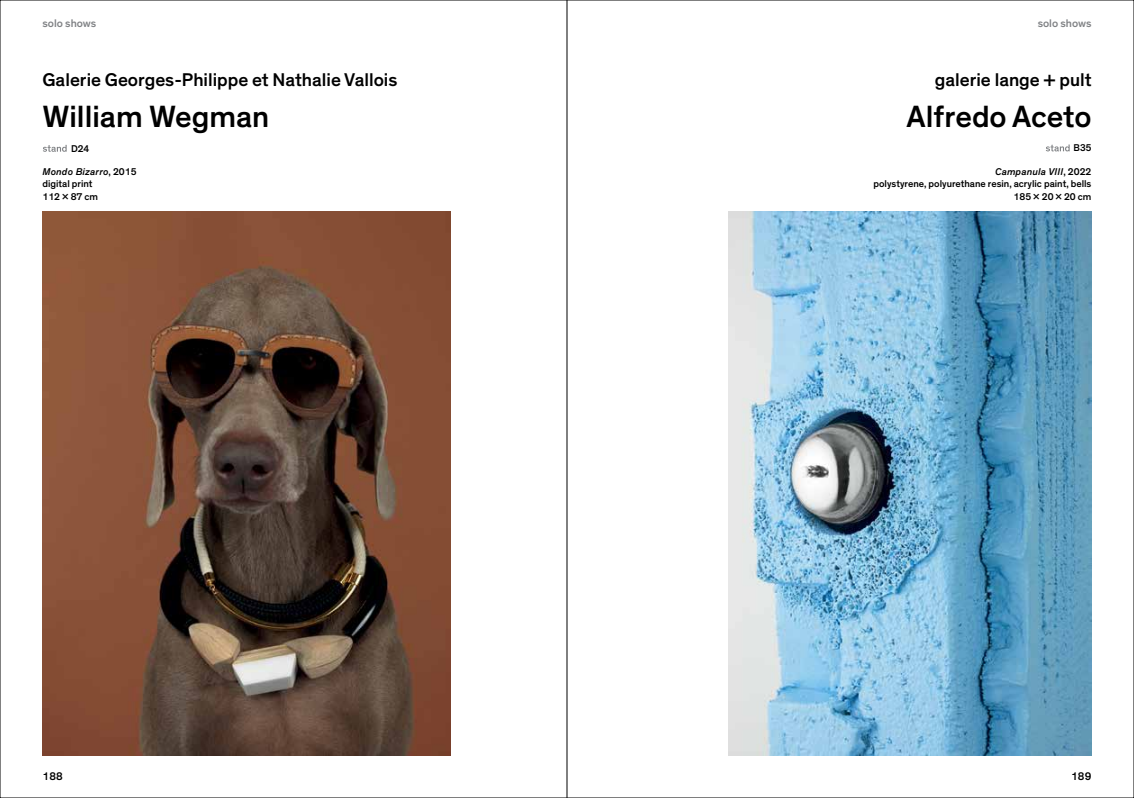
<style>
.page{position:relative;width:1134px;height:798px;background:#fff}
.page>*{position:absolute;margin:0;border:0;box-sizing:border-box;transform-origin:0 0}
.t1{font:500 31.25px "Theinhardt";color:#000}
.t2{font:500 18.75px "Theinhardt";color:#000}
.t3{font:500 11.25px "Theinhardt";color:#808285}
.t4{font:500 11.25px "Theinhardt";color:#000}
.t5{font:500 10px/12.5px "Theinhardt";color:#000;text-align:right}
.s1{font-style:italic}
</style>
<div class="page">
<img style="left:729px;top:211px;width:362px;height:544px">
<img style="left:43px;top:211px;width:407px;height:544px">
<svg style="left:1046px;top:144px;width:24px;height:7px"></svg>
<svg style="left:43px;top:145px;width:24px;height:7px"></svg>
<hr style="left:567px;top:0;width:1px;height:797px;background:#000">
<p class="t3" style="left:43px;top:16px;width:55px">solo shows</p>
<p class="t3" style="left:1038px;top:16px;width:55px">solo shows</p>
<h2 class="t2" style="left:43px;top:68px;width:356px">Galerie Georges-Philippe et Nathalie Vallois</h2>
<h1 class="t1" style="left:43px;top:98px;width:228px">William Wegman</h1>
<p class="t5" style="left:43px;top:165px;width:96px;text-align:left"><span class="s1">Mondo Bizarro</span>, 2015 digital print<br>112 x 87 cm</p>
<h2 class="t2" style="left:935px;top:68px;width:158px">galerie lange + pult</h2>
<h1 class="t1" style="left:906px;top:98px;width:187px">Alfredo Aceto</h1>
<p class="t5" style="left:71px;top:142px;width:20px">D24</p>
<p class="t5" style="left:1074px;top:142px;width:19px">B35</p>
<p class="t5" style="left:873px;top:165px;width:219px"><span class="s1">Campanula VIII</span>, 2022<br>polystyrene, polyurethane resin, acrylic paint, bells<br>185 x 20 x 20 cm</p>
<p class="t4" style="left:43px;top:769px;width:22px">188</p>
<p class="t4" style="left:1071px;top:769px;width:22px">189</p>
</div>
